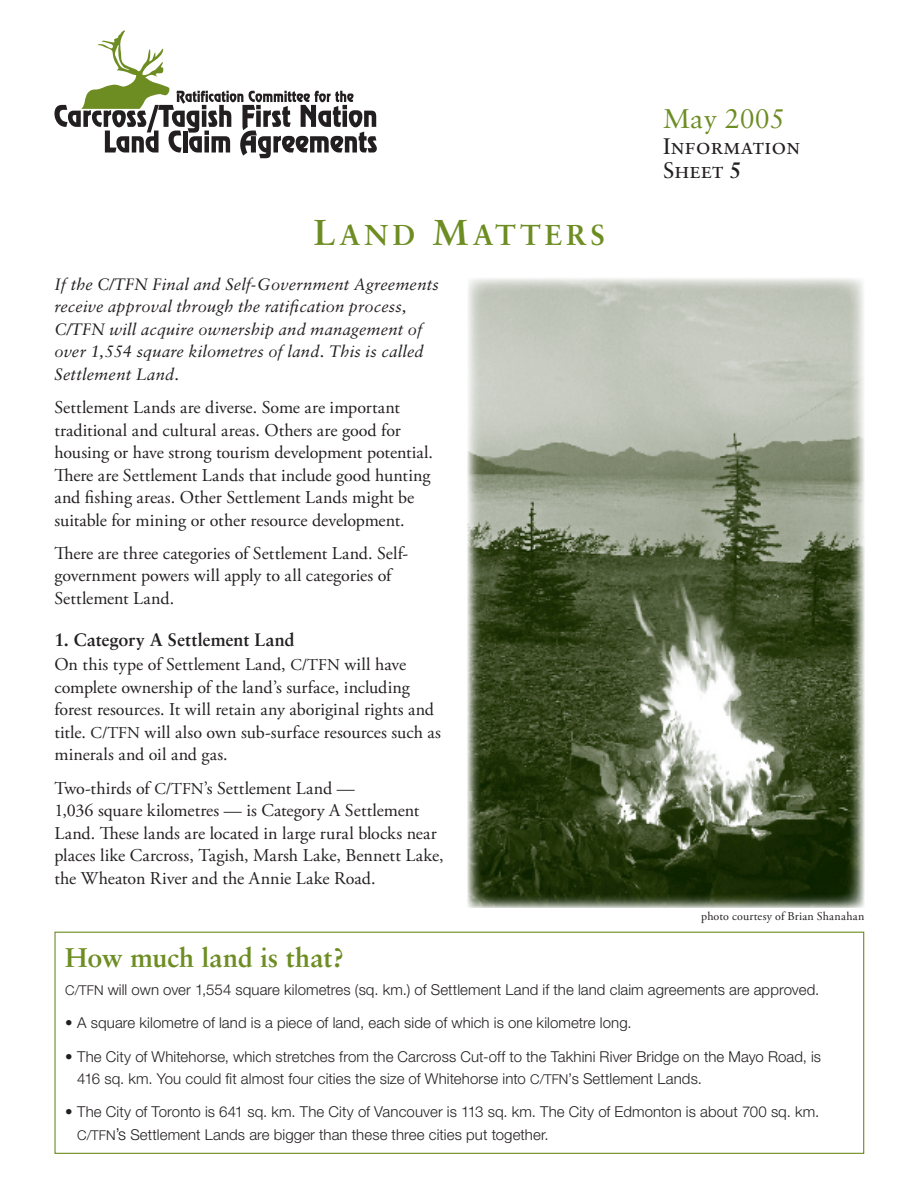
<style>
.page{position:relative;width:918px;height:1188px;background:#fff}
.page>*{position:absolute;margin:0;border:0;box-sizing:border-box;transform-origin:0 0}
.t1{font:700 28.8px "Sabon";letter-spacing:.14em;color:#6d8d23}
.t2{font:700 27px "Sabon";letter-spacing:-.005em;color:#6d8d23}
.t3{font:27px "Sabon";color:#6d8d23}
.t4{font:22.5px/24px "Sabon Roman SC";color:#231f20}
.t5{font:18px/22.5px "Adobe Garamond Pro";color:#231f20}
.t6{font:700 18px "Sabon";color:#231f20}
.t7{font:italic 16.5px/22.5px "Sabon";letter-spacing:.01em;color:#231f20}
.t8{font:300 15px/22.5px "Helvetica Neue";letter-spacing:.005em;color:#231f20}
.t9{font:12px "Adobe Garamond Pro";letter-spacing:.02em;color:#231f20}
.s1{font-size:36px}
.s2{font-size:16.5px}
.s3{font-family:"Sabon";font-weight:700}
.s4{font-size:13.5px}
</style>
<div class="page">
<div style="left:54px;top:932px;width:810px;height:222px;border:1px solid #6d8d23"></div>
<svg style="left:54px;top:30px;width:323px;height:128px"></svg>
<img style="left:468px;top:278px;width:396px;height:630px">
<h2 class="t3" style="left:663px;top:102px;width:123px">May 2005</h2>
<h1 class="t1" style="left:314px;top:217px;width:293px"><span class="s1">L</span>AND <span class="s1">M</span>ATTERS</h1>
<p class="t7" style="left:54px;top:273px;width:386px">If the C/TFN Final and Self-Government Agreements receive approval through the ratification process, C/TFN will acquire ownership and management of over 1,554 square kilometres of land. This is called Settlement Land.</p>
<p class="t5" style="left:54px;top:397px;width:380px">Settlement Lands are diverse. Some are important traditional and cultural areas. Others are good for housing or have strong tourism development potential.<br>There are Settlement Lands that include good hunting and fishing areas. Other Settlement Lands might be suitable for mining or other resource development.</p>
<p class="t5" style="left:54px;top:543px;width:355px">There are three categories of Settlement Land. Self&shy;government powers will apply to all categories of<br>Settlement Land.</p>
<p class="t6" style="left:54px;top:628px;width:242px">1. Category A Settlement Land</p>
<p class="t5" style="left:54px;top:654px;width:388px">On this type of Settlement Land, <span class="s2">C/TFN</span> will have complete ownership of the land’s surface, including forest resources. It will retain any aboriginal rights and title. <span class="s2">C/TFN</span> will also own sub-surface resources such as minerals and oil and gas.</p>
<p class="t5" style="left:54px;top:777px;width:391px">Two-thirds of <span class="s2">C/TFN</span>’s Settlement Land —<br>1,036 square kilometres — is Category A Settlement Land. These lands are located in large rural blocks near places like Carcross, Tagish, Marsh Lake, Bennett Lake, the Wheaton River and the Annie Lake Road.</p>
<p class="t4" style="left:663px;top:134px;width:139px">Information<br>Sheet <span class="s3">5</span></p>
<p class="t9" style="left:701px;top:909px;width:165px">photo courtesy of Brian Shanahan</p>
<h2 class="t2" style="left:65px;top:941px;width:280px">How much land is that?</h2>
<p class="t8" style="left:65px;top:978px;width:756px"><span class="s4">C/TFN</span> will own over 1,554 square kilometres (sq. km.) of Settlement Land if the land claim agreements are approved.</p>
<p class="t8" style="left:65px;top:1011px;width:568px">• A square kilometre of land is a piece of land, each side of which is one kilometre long.</p>
<p class="t8" style="left:77px;top:1045px;width:745px;text-indent:-12px">• The City of Whitehorse, which stretches from the Carcross Cut-off to the Takhini River Bridge on the Mayo Road, is<br>416 sq. km. You could fit almost four cities the size of Whitehorse into <span class="s4">C/TFN</span>’s Settlement Lands.</p>
<p class="t8" style="left:77px;top:1100px;width:744px;text-indent:-12px">• The City of Toronto is 641 sq. km. The City of Vancouver is 113 sq. km. The City of Edmonton is about 700 sq. km.<br><span class="s4">C/TFN</span><span class="s2">’s</span> Settlement Lands are bigger than these three cities put together.</p>
</div>
